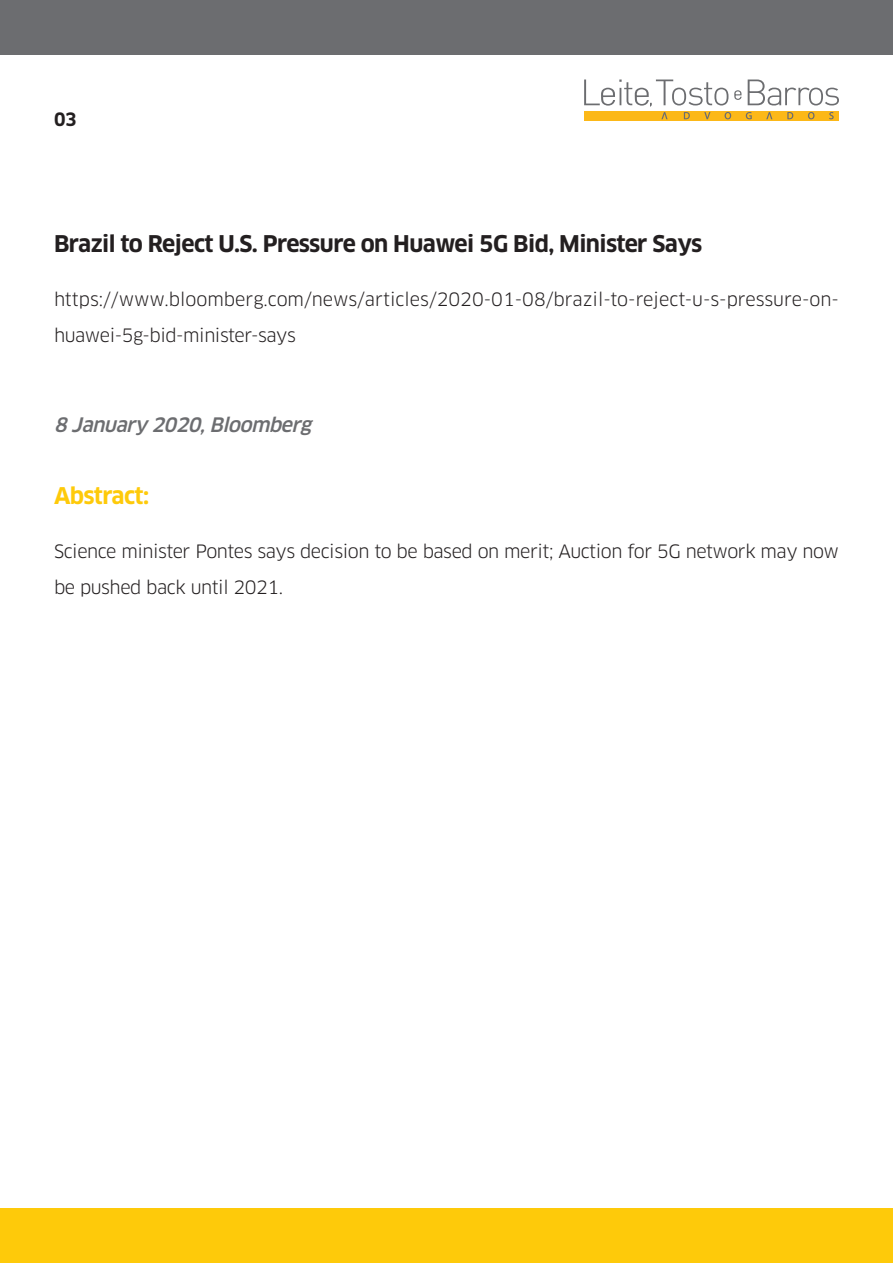
<style>
.page{position:relative;width:893px;height:1263px;background:#fff}
.page>*{position:absolute;margin:0;border:0;box-sizing:border-box;transform-origin:0 0}
.t1{font:700 22.5px "Clan OT";letter-spacing:-.025em;color:#231f20}
.t2{font:700 22.5px "Clan OT";letter-spacing:-.025em;color:#feca0a}
.t3{font:italic 500 19.5px "Clan OT";color:#6c6d70}
.t4{font:18px/36px "Clan OT";color:#231f20}
.t5{font:18px/36px "Clan OT";letter-spacing:-.025em;color:#231f20}
.t6{font:700 18px "Clan OT";color:#231f20}
</style>
<div class="page">
<div style="left:0;top:1209px;width:893px;height:54px;background:#feca0a"></div>
<div style="left:0;top:0;width:893px;height:54px;background:#6c6d70"></div>
<div style="left:584px;top:111px;width:255px;height:10px;background:#fcb818"></div>
<svg style="left:584px;top:80px;width:255px;height:39px"></svg>
<p class="t6" style="left:54px;top:109px;width:24px">03</p>
<p class="t1" style="left:54px;top:231px;width:650px">Brazil to Reject U.S. Pressure on Huawei 5G Bid, Minister Says</p>
<p class="t4" style="left:54px;top:281px;width:786px">https://www.bloomberg.com/news/articles/2020-01-08/brazil-to-reject-u-s-pressure-on&shy;huawei-5g-bid-minister-says</p>
<p class="t3" style="left:54px;top:413px;width:264px">8 January 2020,Bloomberg</p>
<p class="t2" style="left:54px;top:483px;width:97px">Abstract:</p>
<p class="t5" style="left:54px;top:533px;width:786px">Science minister Pontes says decision to be based on merit; Auction for 5G network may now be pushed back until 2021.</p>
</div>
